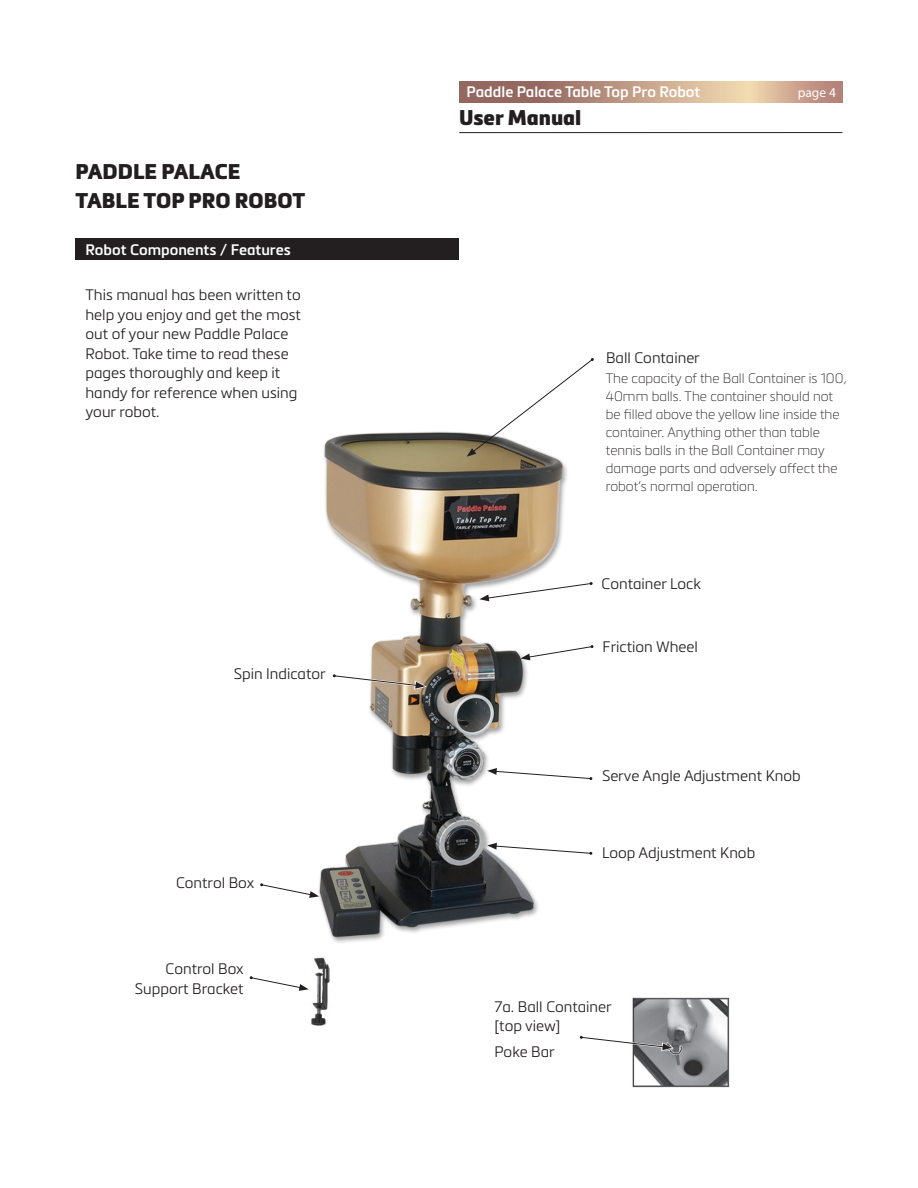
<style>
.page{position:relative;width:918px;height:1188px;background:#fff}
.page>*{position:absolute;margin:0;border:0;box-sizing:border-box;transform-origin:0 0}
.HEAD{font:900 21px "Metronic Pro";color:#231f20}
.t1{font:300 15px/19.5px "Metronic Pro";color:#231f20}
.Head_white{font:600 15px "Metronic Pro";color:#fff}
.t2{font:13.5px/18px "Metronic Pro Air";color:#231f20}
.t3{font:13.5px "Myriad Pro";color:#fff}
</style>
<div class="page">
<img style="left:249px;top:431px;width:344px;height:548px">
<div style="left:75px;top:238px;width:384px;height:22px;background:#231f20"></div>
<svg style="left:459px;top:81px;width:384px;height:22px;background:#bd9783"></svg>
<hr style="left:459px;top:132px;width:383px;height:1px;background:#231f20">
<svg style="left:479px;top:582px;width:114px;height:19px"></svg>
<svg style="left:487px;top:768px;width:105px;height:12px"></svg>
<svg style="left:467px;top:358px;width:127px;height:99px"></svg>
<svg style="left:260px;top:883px;width:59px;height:15px"></svg>
<svg style="left:520px;top:645px;width:74px;height:15px"></svg>
<svg style="left:487px;top:843px;width:105px;height:12px"></svg>
<div style="left:334px;top:672px;width:8px;height:8px;background:#fff;border-radius:50%"></div>
<svg style="left:333px;top:674px;width:94px;height:16px"></svg>
<img style="left:302px;top:953px;width:36px;height:73px">
<svg style="left:250px;top:976px;width:59px;height:15px"></svg>
<img style="left:632px;top:997px;width:98px;height:91px">
<svg style="left:580px;top:1035px;width:94px;height:16px"></svg>
<p class="HEAD" style="left:76px;top:159px;width:167px">PADDLE PALACE</p>
<p class="HEAD" style="left:76px;top:188px;width:231px">TABLE TOP PRO ROBOT</p>
<p class="Head_white" style="left:86px;top:241px;width:207px">Robot Components / Features</p>
<p class="t1" style="left:86px;top:284px;width:217px">This manual has been written to help you enjoy and get the most out of your new Paddle Palace<br>Robot. Take time to read these pages thoroughly and keep it handy for reference when using your robot.</p>
<p class="t1" style="left:234px;top:664px;width:93px">Spin Indicator</p>
<p class="t1" style="left:176px;top:872px;width:80px">Control Box</p>
<p class="t1" style="left:135px;top:959px;width:110px;text-align:right">Control Box<br>Support Bracket</p>
<p class="Head_white" style="left:467px;top:82px;width:235px">Paddle Palace Table Top Pro Robot</p>
<p class="t3" style="left:798px;top:84px;width:40px">page 4</p>
<p class="HEAD" style="left:459px;top:105px;width:124px">User Manual</p>
<p class="t1" style="left:606px;top:347px;width:95px">Ball Container</p>
<p class="t2" style="left:606px;top:368px;width:242px">The capacity of the Ball Container is 100, 40mm balls. The container should not be filled above the yellow line inside the container. Anything other than table tennis balls in the Ball Container may damage parts and adversely affect the robot’s normal operation.</p>
<p class="t1" style="left:602px;top:574px;width:101px">Container Lock</p>
<p class="t1" style="left:603px;top:637px;width:97px">Friction Wheel</p>
<p class="t1" style="left:602px;top:766px;width:200px">Serve Angle Adjustment Knob</p>
<p class="t1" style="left:602px;top:842px;width:155px">Loop Adjustment Knob</p>
<p class="t1" style="left:495px;top:996px;width:119px">7a. Ball Container [top view]</p>
<p class="t1" style="left:495px;top:1041px;width:62px">Poke Bar</p>
</div>
